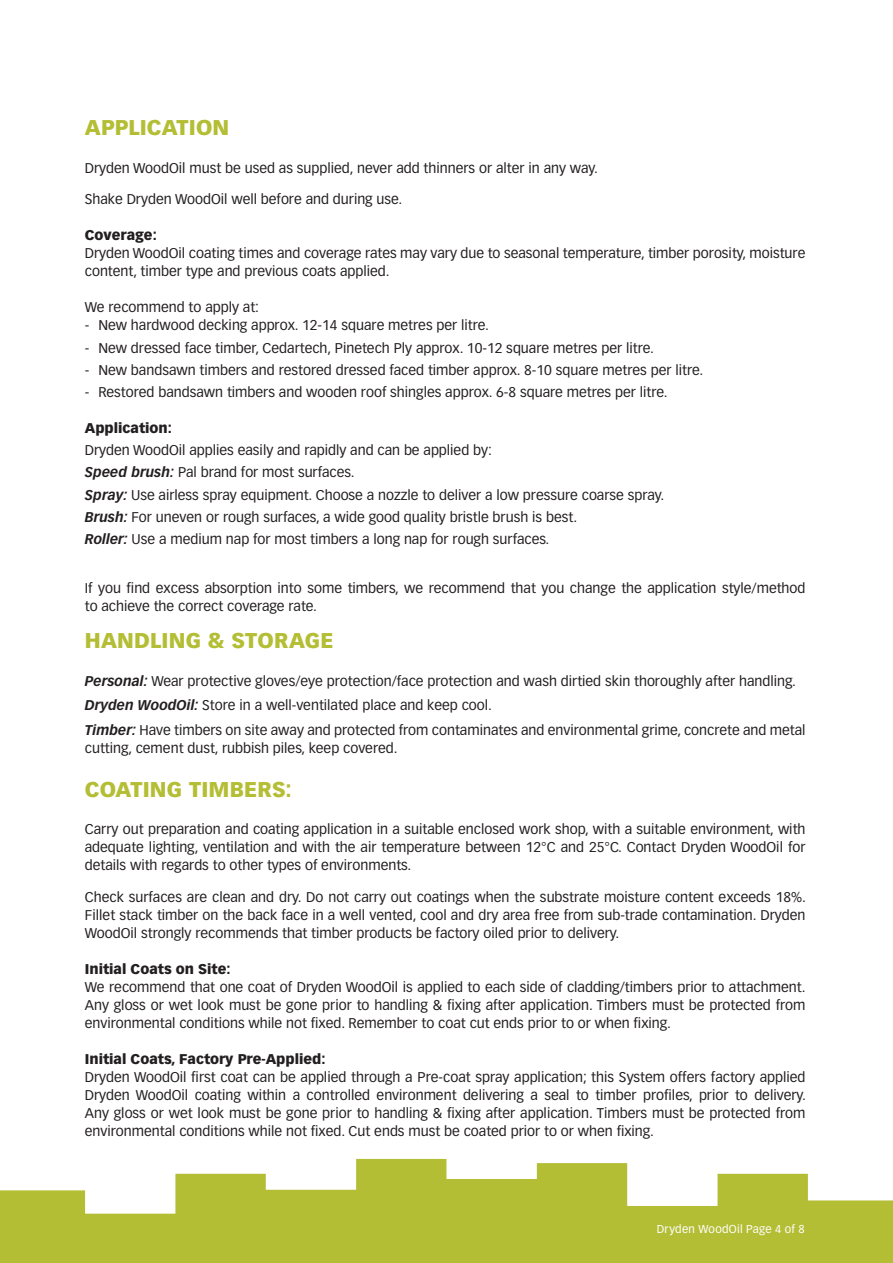
<style>
.page{position:relative;width:893px;height:1263px;background:#fff}
.page>*{position:absolute;margin:0;border:0;box-sizing:border-box;transform-origin:0 0}
.t1{font:900 21px "Vectora LT Std";letter-spacing:.01em;color:#b4be34}
.t2{font:13.8px/18px "Vectora LT Std";color:#231f20}
.t3{font:900 13.8px "Vectora LT Std";color:#231f20}
.t4{font:11.25px "Vectora LT Std";letter-spacing:.025em;color:#fff}
.s1{font-weight:700;font-style:italic}
</style>
<div class="page">
<svg style="left:0;top:1159px;width:893px;height:104px;fill:#b4be34"></svg>
<h1 class="t1" style="left:85px;top:115px;width:146px">APPLICATION</h1>
<p class="t2" style="left:85px;top:159px;width:515px">Dryden WoodOil must be used as supplied, never add thinners or alter in any way.</p>
<p class="t2" style="left:85px;top:191px;width:319px">Shake Dryden WoodOil well before and during use.</p>
<p class="t3" style="left:85px;top:227px;width:73px">Coverage:</p>
<p class="t2" style="left:85px;top:245px;width:722px">Dryden WoodOil coating times and coverage rates may vary due to seasonal temperature, timber porosity, moisture content, timber type and previous coats applied.</p>
<p class="t2" style="left:85px;top:299px;width:176px">We recommend to apply at:</p>
<p class="t2" style="left:85px;top:317px;width:406px">- New hardwood decking approx. 12-14 square metres per litre.</p>
<p class="t2" style="left:85px;top:339px;width:570px">- New dressed face timber, Cedartech, Pinetech Ply approx. 10-12 square metres per litre.</p>
<p class="t2" style="left:85px;top:361px;width:620px">- New bandsawn timbers and restored dressed faced timber approx. 8-10 square metres per litre.</p>
<p class="t2" style="left:85px;top:383px;width:584px">- Restored bandsawn timbers and wooden roof shingles approx. 6-8 square metres per litre.</p>
<p class="t3" style="left:85px;top:419px;width:89px">Application:</p>
<p class="t2" style="left:85px;top:439px;width:581px;line-height:22.2px">Dryden WoodOil applies easily and rapidly and can be applied by:<br><span class="s1">Speed brush:</span> Pal brand for most surfaces.<br><span class="s1">Spray:</span> Use airless spray equipment. Choose a nozzle to deliver a low pressure coarse spray.<br><span class="s1">Brush:</span> For uneven or rough surfaces, a wide good quality bristle brush is best.<br><span class="s1">Roller:</span> Use a medium nap for most timbers a long nap for rough surfaces.</p>
<p class="t2" style="left:85px;top:579px;width:722px">If you find excess absorption into some timbers, we recommend that you change the application style/method to achieve the correct coverage rate.</p>
<h1 class="t1" style="left:85px;top:628px;width:250px">HANDLING &amp; STORAGE</h1>
<p class="t2" style="left:85px;top:669px;width:722px;line-height:24.5px"><span class="s1">Personal:</span> Wear protective gloves/eye protection/face protection and wash dirtied skin thoroughly after handling.<br><span class="s1">Dryden WoodOil:</span> Store in a well-ventilated place and keep cool.<br><span class="s1">Timber:</span> Have timbers on site away and protected from contaminates and environmental grime, concrete and metal</p>
<p class="t2" style="left:85px;top:739px;width:314px">cutting, cement dust, rubbish piles, keep covered.</p>
<h1 class="t1" style="left:85px;top:776px;width:208px">COATING TIMBERS:</h1>
<p class="t2" style="left:85px;top:820px;width:722px;text-align:justify">Carry out preparation and coating application in a suitable enclosed work shop, with a suitable environment, with adequate lighting, ventilation and with the air temperature between 12°C and 25°C. Contact Dryden WoodOil for details with regards to other types of environments.</p>
<p class="t2" style="left:85px;top:888px;width:723px;text-align:justify">Check surfaces are clean and dry. Do not carry out coatings when the substrate moisture content exceeds 18%.<br>Fillet stack timber on the back face in a well vented, cool and dry area free from sub-trade contamination. Dryden WoodOil strongly recommends that timber products be factory oiled prior to delivery.</p>
<p class="t3" style="left:85px;top:960px;width:147px">Initial Coats on Site:</p>
<p class="t2" style="left:85px;top:978px;width:722px;text-align:justify">We recommend that one coat of Dryden WoodOil is applied to each side of cladding/timbers prior to attachment.<br>Any gloss or wet look must be gone prior to handling &amp; fixing after application. Timbers must be protected from environmental conditions while not fixed. Remember to coat cut ends prior to or when fixing.</p>
<p class="t3" style="left:85px;top:1050px;width:242px">Initial Coats, Factory Pre-Applied:</p>
<p class="t2" style="left:85px;top:1068px;width:723px;text-align:justify">Dryden WoodOil first coat can be applied through a Pre-coat spray application; this System offers factory applied Dryden WoodOil coating within a controlled environment delivering a seal to timber profiles, prior to delivery.<br>Any gloss or wet look must be gone prior to handling &amp; fixing after application. Timbers must be protected from environmental conditions while not fixed. Cut ends must be coated prior to or when fixing.</p>
<p class="t4" style="left:657px;top:1222px;width:149px">Dryden WoodOil Page 4 of 8</p>
</div>
